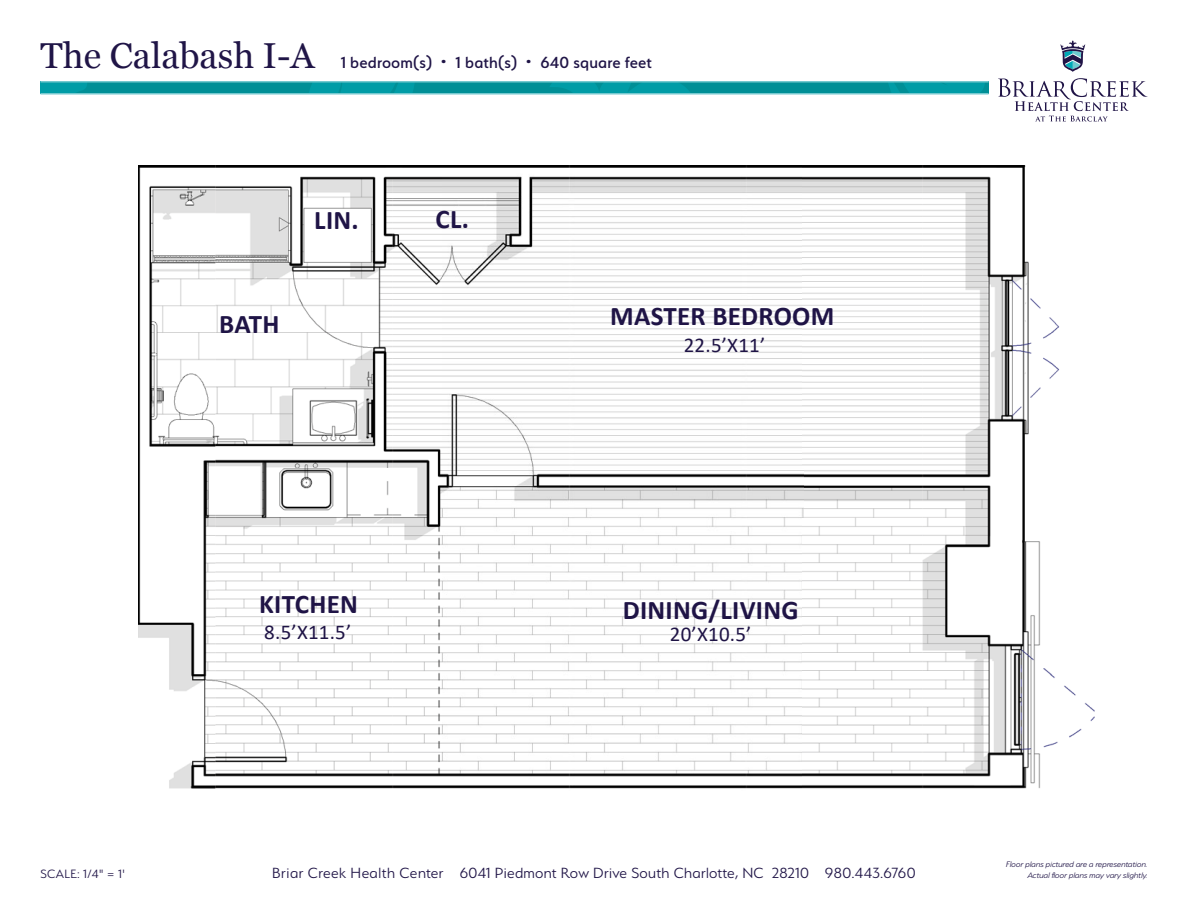
<style>
.page{position:relative;width:1188px;height:918px;background:#fff}
.page>*{position:absolute;margin:0;border:0;box-sizing:border-box;transform-origin:0 0}
.t1{font:700 27px "Calibri";letter-spacing:.01em;color:#1f1446}
.t2{font:21px "Calibri";letter-spacing:.01em;color:#1f1446}
.t3{font:500 18px "Serenity";letter-spacing:.01em;color:#201547}
.t4{font:300 16.5px "Serenity";letter-spacing:.02em;color:#201547}
.t5{font:300 13.5px "Serenity";letter-spacing:.03em;color:#201547}
.t6{font:italic 300 9px/10.5px "Serenity";color:#201547;text-align:right}
.s1{font-family:"Georgia";font-weight:400;font-size:36px}
.s2{font-size:27px}
</style>
<div class="page">
<img style="left:138px;top:166px;width:957px;height:623px">
<svg style="left:998px;top:78px;width:149px;height:44px"></svg>
<svg style="left:1060px;top:41px;width:25px;height:31px"></svg>
<div style="left:40px;top:81px;width:949px;height:13px;background:#008f96"></div>
<svg style="left:550px;top:83px;width:140px;height:10px"></svg>
<svg style="left:888px;top:83px;width:97px;height:10px"></svg>
<svg style="left:309px;top:83px;width:105px;height:10px"></svg>
<svg style="left:40px;top:83px;width:47px;height:10px"></svg>
<hr style="left:40px;top:93px;width:949px;height:1px;background:#75c9cf">
<hr style="left:40px;top:81px;width:949px;height:2px;background:#75c9cf">
<p class="t3" style="left:41px;top:52px;width:613px"><span class="s1">The Calabash I-A</span> 1 bedroom(s) <span class="s2">·</span> 1 bath(s) <span class="s2">·</span> 640 square feet</p>
<h1 class="t1" style="left:219px;top:305px;width:62px">BATH</h1>
<h1 class="t1" style="left:314px;top:201px;width:46px">LIN.</h1>
<h1 class="t1" style="left:435px;top:200px;width:35px">CL.</h1>
<h1 class="t1" style="left:610px;top:296px;width:226px">MASTER BEDROOM</h1>
<p class="t2" style="left:684px;top:331px;width:83px">22.5’X11’</p>
<h1 class="t1" style="left:259px;top:585px;width:100px">KITCHEN</h1>
<p class="t2" style="left:264px;top:617px;width:89px">8.5’X11.5’</p>
<h1 class="t1" style="left:623px;top:591px;width:177px">DINING/LIVING</h1>
<p class="t2" style="left:670px;top:620px;width:83px">20’X10.5’</p>
<p class="t5" style="left:40px;top:866px;width:86px">SCALE: 1/4" = 1'</p>
<p class="t4" style="left:272px;top:864px;width:645px">Briar Creek Health Center 6041 Piedmont Row Drive South Charlotte, NC 28210 980.443.6760</p>
<p class="t6" style="left:1006px;top:859px;width:143px">Floor plans pictured are a representation.<br>Actual floor plans may vary slightly.</p>
</div>
